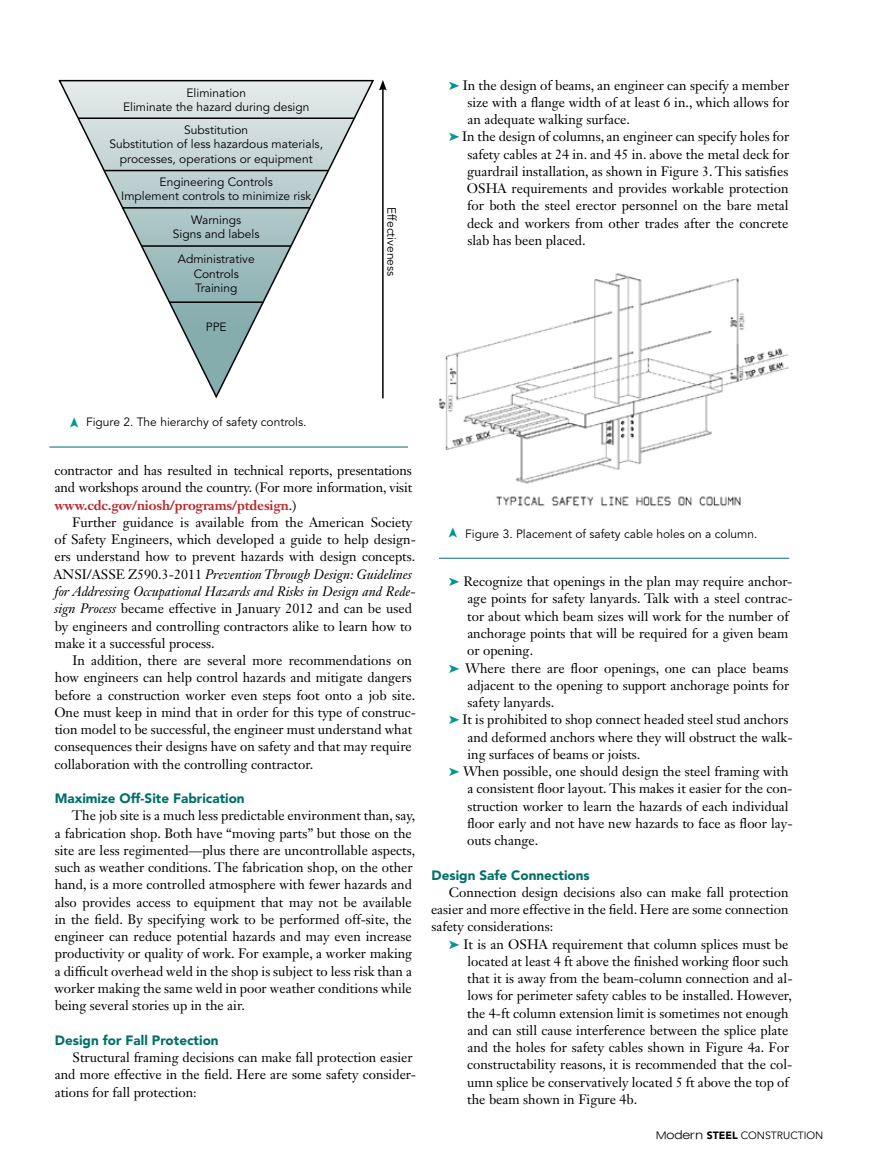
<style>
.page{position:relative;width:878px;height:1175px;background:#fff}
.page>*{position:absolute;margin:0;border:0;box-sizing:border-box;transform-origin:0 0}
.t1{font:13.5px/17.2px "Janson Text LT Std";color:#000}
.t2{font:900 13.5px "Avenir LT Std";color:#007067}
.t3{font:12px/14.4px "Avenir LT Std";color:#000;text-align:center}
.t4{font:10.5px "Avenir LT Std";color:#000}
.s1{color:#009690}
.s2{font-weight:700;color:#b8292f}
.s3{font-style:italic}
.s4{font-family:"Helvetica Neue LT";font-weight:300;font-stretch:expanded}
.s5{font-family:"Helvetica Neue LT";font-weight:300;font-stretch:expanded;font-size:12px}
.s6{font-weight:900}
</style>
<div class="page">
<img style="left:439px;top:273px;width:350px;height:234px">
<hr style="left:439px;top:558px;width:350px;height:1px;background:#007067">
<hr style="left:49px;top:446px;width:359px;height:1px;background:#007067">
<svg style="left:58px;top:79px;width:316px;height:320px"></svg>
<hr style="left:78px;top:117px;width:277px;height:2px;background:#000">
<hr style="left:104px;top:170px;width:224px;height:1px;background:#000">
<hr style="left:142px;top:245px;width:149px;height:2px;background:#000">
<hr style="left:122px;top:207px;width:188px;height:2px;background:#000">
<hr style="left:169px;top:301px;width:95px;height:2px;background:#000">
<hr style="left:382px;top:88px;width:1px;height:310px;background:#000">
<svg style="left:379px;top:80px;width:7px;height:10px"></svg>
<p class="t3" style="left:123px;top:86px;width:188px">Elimination<br>Eliminate the hazard during design</p>
<p class="t3" style="left:109px;top:123px;width:215px">Substitution<br>Substitution of less hazardous materials, processes, operations or equipment</p>
<p class="t3" style="left:121px;top:175px;width:192px">Engineering Controls<br>Implement controls to minimize risk</p>
<p class="t3" style="left:173px;top:212px;width:88px">Warnings<br>Signs and labels</p>
<p class="t3" style="left:398px;top:207px;width:71px;rotate:90deg">Effectiveness</p>
<p class="t3" style="left:178px;top:252px;width:78px">Administrative<br>Controls<br>Training</p>
<p class="t3" style="left:206px;top:320px;width:22px">PPE</p>
<p class="t1" style="left:449px;top:76px;width:342px"><span class="s1">➤</span> In the design of beams, an engineer can specify a member</p>
<p class="t1" style="left:467px;top:93px;width:323px">size with a flange width of at least 6 in., which allows for</p>
<p class="t1" style="left:467px;top:111px;width:164px">an adequate walking surface.</p>
<p class="t1" style="left:449px;top:128px;width:342px"><span class="s1">➤</span> In the design of columns, an engineer can specify holes for</p>
<p class="t1" style="left:467px;top:145px;width:323px">safety cables at 24 in. and 45 in. above the metal deck for</p>
<p class="t1" style="left:467px;top:162px;width:323px">guardrail installation, as shown in Figure 3. This satisfies</p>
<p class="t1" style="left:467px;top:180px;width:323px">OSHA requirements and provides workable protection</p>
<p class="t1" style="left:467px;top:197px;width:323px">for both the steel erector personnel on the bare metal</p>
<p class="t1" style="left:467px;top:214px;width:323px">deck and workers from other trades after the concrete</p>
<p class="t1" style="left:467px;top:231px;width:120px">slab has been placed.</p>
<p class="t3" style="left:86px;top:414px;width:222px">Figure 2. The hierarchy of safety controls.</p>
<p class="t1" style="left:54px;top:462px;width:359px;text-align:justify">contractor and has resulted in technical reports, presentations and workshops around the country. (For more information, visit <span class="s2">www.cdc.gov/niosh/programs/ptdesign</span>.)</p>
<p class="t1" style="left:54px;top:513px;width:364px;text-indent:19px">Further guidance is available from the American Society of Safety Engineers, which developed a guide to help design&shy;ers understand how to prevent hazards with design concepts.<br>ANSI/ASSE Z590.3-2011 <span class="s3">Prevention Through Design: Guidelines for Addressing Occupational Hazards and Risks in Design and Rede&shy;sign Process</span> became effective in January 2012 and can be used by engineers and controlling contractors alike to learn how to make it a successful process.</p>
<p class="t1" style="left:54px;top:651px;width:363px;text-indent:18px">In addition, there are several more recommendations on how engineers can help control hazards and mitigate dangers before a construction worker even steps foot onto a job site.<br>One must keep in mind that in order for this type of construc&shy;tion model to be successful, the engineer must understand what consequences their designs have on safety and that may require collaboration with the controlling contractor.</p>
<p class="t2" style="left:55px;top:790px;width:191px">Maximize Off-Site Fabrication</p>
<p class="t1" style="left:54px;top:807px;width:362px;text-indent:17px">The job site is a much less predictable environment than, say, a fabrication shop. Both have “moving parts” but those on the site are less regimented—plus there are uncontrollable aspects, such as weather conditions. The fabrication shop, on the other hand, is a more controlled atmosphere with fewer hazards and also provides access to equipment that may not be available in the field. By specifying work to be performed off-site, the engineer can reduce potential hazards and may even increase productivity or quality of work. For example, a worker making a difficult overhead weld in the shop is subject to less risk than a worker making the same weld in poor weather conditions while being several stories up in the air.</p>
<p class="t2" style="left:55px;top:1031px;width:165px">Design for Fall Protection</p>
<p class="t1" style="left:55px;top:1048px;width:363px;text-indent:18px">Structural framing decisions can make fall protection easier and more effective in the field. Here are some safety consider&shy;ations for fall protection:</p>
<p class="t3" style="left:465px;top:527px;width:294px">Figure 3. Placement of safety cable holes on a column.</p>
<p class="t1" style="left:449px;top:573px;width:345px"><span class="s1">➤</span> Recognize that openings in the plan may require anchor-</p>
<p class="t1" style="left:467px;top:590px;width:327px">age points for safety lanyards. Talk with a steel contrac-</p>
<p class="t1" style="left:467px;top:607px;width:323px">tor about which beam sizes will work for the number of</p>
<p class="t1" style="left:467px;top:624px;width:323px">anchorage points that will be required for a given beam</p>
<p class="t1" style="left:467px;top:642px;width:68px">or opening.</p>
<p class="t1" style="left:449px;top:659px;width:341px"><span class="s1">➤</span> Where there are floor openings, one can place beams</p>
<p class="t1" style="left:467px;top:676px;width:323px">adjacent to the opening to support anchorage points for</p>
<p class="t1" style="left:467px;top:693px;width:88px">safety lanyards.</p>
<p class="t1" style="left:449px;top:711px;width:341px"><span class="s1">➤</span> It is prohibited to shop connect headed steel stud anchors</p>
<p class="t1" style="left:467px;top:728px;width:327px">and deformed anchors where they will obstruct the walk-</p>
<p class="t1" style="left:467px;top:745px;width:174px">ing surfaces of beams or joists.</p>
<p class="t1" style="left:449px;top:762px;width:341px"><span class="s1">➤</span> When possible, one should design the steel framing with</p>
<p class="t1" style="left:467px;top:780px;width:327px">a consistent floor layout. This makes it easier for the con-</p>
<p class="t1" style="left:467px;top:797px;width:323px">struction worker to learn the hazards of each individual</p>
<p class="t1" style="left:467px;top:814px;width:327px">floor early and not have new hazards to face as floor lay-</p>
<p class="t1" style="left:467px;top:831px;width:73px">outs change.</p>
<p class="t2" style="left:431px;top:866px;width:160px">Design Safe Connections</p>
<p class="t1" style="left:431px;top:883px;width:359px;text-align:justify;text-indent:18px">Connection design decisions also can make fall protection easier and more effective in the field. Here are some connection safety considerations:</p>
<p class="t1" style="left:467px;top:935px;width:327px;text-indent:-18px"><span class="s1">➤</span> It is an OSHA requirement that column splices must be located at least 4 ft above the finished working floor such that it is away from the beam-column connection and al&shy;lows for perimeter safety cables to be installed. However, the 4-ft column extension limit is sometimes not enough and can still cause interference between the splice plate and the holes for safety cables shown in Figure 4a. For constructability reasons, it is recommended that the col&shy;umn splice be conservatively located 5 ft above the top of the beam shown in Figure 4b.</p>
<p class="t4" style="left:656px;top:1129px;width:169px"><span class="s4">M</span><span class="s5">odern</span> <span class="s6">STEEL</span> CONSTRUCTION</p>
</div>
